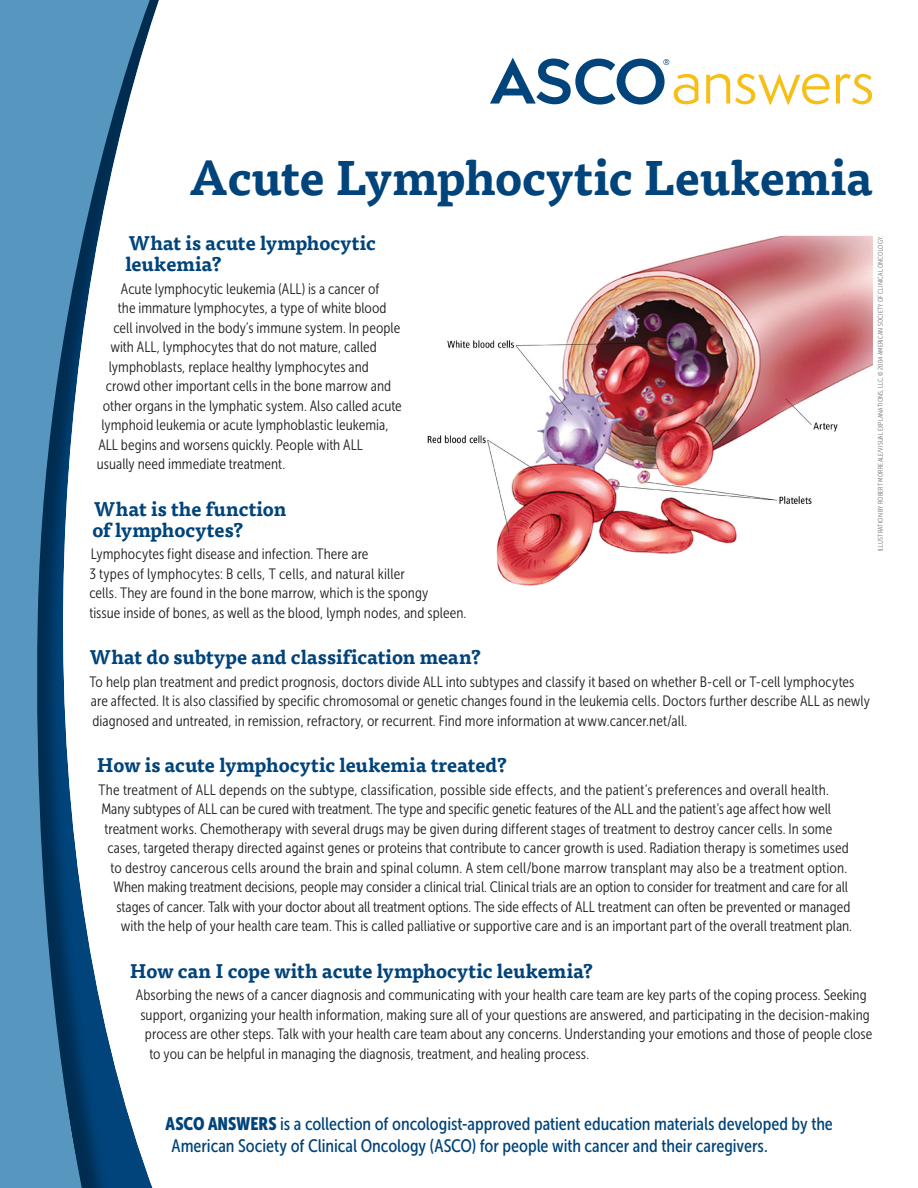
<style>
.page{position:relative;width:918px;height:1188px;background:#fff}
.page>*{position:absolute;margin:0;border:0;box-sizing:border-box;transform-origin:0 0}
.t1{font:700 48px "Tisa Pro";letter-spacing:-.005em;color:#00447b}
.header_2{font:700 19.5px/21px "Tisa Pro";color:#00447b}
.t2{font:18px/22.5px "Museo Sans Cond 500";letter-spacing:-.005em;color:#00447b}
.t3{font:15px/19.5px "Museo Sans Cond 300";letter-spacing:.005em;color:#231f20}
.photo_credit{font:6.75px "Museo Sans Cond 300";letter-spacing:.025em;color:#6c6d70}
.s1{font-family:"Museo Sans Cond 900"}
</style>
<div class="page">
<svg style="left:0;top:0;width:155px;height:1188px"></svg>
<svg style="left:490px;top:58px;width:208px;height:47px"></svg>
<svg style="left:706px;top:74px;width:124px;height:31px"></svg>
<svg style="left:836px;top:74px;width:36px;height:30px"></svg>
<img style="left:427px;top:236px;width:446px;height:350px">
<p class="t1" style="left:189px;top:139px;width:686px">Acute Lymphocytic Leukemia</p>
<p class="header_2" style="left:125px;top:232px;width:252px">What is acute lymphocytic leukemia?</p>
<p class="t3" style="left:121px;top:279px;width:260px">Acute lymphocytic leukemia (ALL) is a cancer of</p>
<p class="t3" style="left:118px;top:298px;width:270px">the immature lymphocytes, a type of white blood</p>
<p class="t3" style="left:113px;top:318px;width:288px">cell involved in the body’s immune system. In people</p>
<p class="t3" style="left:110px;top:337px;width:268px">with ALL, lymphocytes that do not mature, called</p>
<p class="t3" style="left:109px;top:357px;width:262px">lymphoblasts, replace healthy lymphocytes and</p>
<p class="t3" style="left:106px;top:376px;width:287px">crowd other important cells in the bone marrow and</p>
<p class="t3" style="left:103px;top:396px;width:300px">other organs in the lymphatic system. Also called acute</p>
<p class="t3" style="left:101px;top:415px;width:289px">lymphoid leukemia or acute lymphoblastic leukemia,</p>
<p class="t3" style="left:98px;top:435px;width:266px">ALL begins and worsens quickly. People with ALL</p>
<p class="t3" style="left:97px;top:454px;width:190px">usually need immediate treatment.</p>
<p class="header_2" style="left:92px;top:497px;width:196px">What is the function of lymphocytes?</p>
<p class="t3" style="left:89px;top:544px;width:379px">Lymphocytes fight disease and infection. There are<br>3 types of lymphocytes: B cells, T cells, and natural killer<br>cells. They are found in the bone marrow, which is the spongy<br>tissue inside of bones, as well as the blood, lymph nodes, and spleen.</p>
<p class="header_2" style="left:89px;top:646px;width:393px">What do subtype and classification mean?</p>
<p class="t3" style="left:89px;top:672px;width:782px">To help plan treatment and predict prognosis, doctors divide ALL into subtypes and classify it based on whether B-cell or T-cell lymphocytes are affected. It is also classified by specific chromosomal or genetic changes found in the leukemia cells. Doctors further describe ALL as newly diagnosed and untreated, in remission, refractory, or recurrent. Find more information at www.cancer.net/all.</p>
<p class="header_2" style="left:97px;top:754px;width:412px">How is acute lymphocytic leukemia treated?</p>
<p class="t3" style="left:98px;top:780px;width:732px">The treatment of ALL depends on the subtype, classification, possible side effects, and the patient’s preferences and overall health.</p>
<p class="t3" style="left:101px;top:799px;width:731px">Many subtypes of ALL can be cured with treatment. The type and specific genetic features of the ALL and the patient’s age affect how well</p>
<p class="t3" style="left:104px;top:819px;width:729px">treatment works. Chemotherapy with several drugs may be given during different stages of treatment to destroy cancer cells. In some</p>
<p class="t3" style="left:107px;top:838px;width:743px">cases, targeted therapy directed against genes or proteins that contribute to cancer growth is used. Radiation therapy is sometimes used</p>
<p class="t3" style="left:110px;top:858px;width:738px">to destroy cancerous cells around the brain and spinal column. A stem cell/bone marrow transplant may also be a treatment option.</p>
<p class="t3" style="left:113px;top:877px;width:736px">When making treatment decisions, people may consider a clinical trial. Clinical trials are an option to consider for treatment and care for all</p>
<p class="t3" style="left:116px;top:897px;width:736px">stages of cancer. Talk with your doctor about all treatment options. The side effects of ALL treatment can often be prevented or managed</p>
<p class="t3" style="left:121px;top:916px;width:733px">with the help of your health care team. This is called palliative or supportive care and is an important part of the overall treatment plan.</p>
<p class="header_2" style="left:130px;top:959px;width:465px">How can I cope with acute lymphocytic leukemia?</p>
<p class="t3" style="left:136px;top:985px;width:732px">Absorbing the news of a cancer diagnosis and communicating with your health care team are key parts of the coping process. Seeking</p>
<p class="t3" style="left:140px;top:1005px;width:731px">support, organizing your health information, making sure all of your questions are answered, and participating in the decision-making</p>
<p class="t3" style="left:145px;top:1024px;width:729px">process are other steps. Talk with your health care team about any concerns. Understanding your emotions and those of people close</p>
<p class="t3" style="left:149px;top:1044px;width:441px">to you can be helpful in managing the diagnosis, treatment, and healing process.</p>
<p class="photo_credit" style="left:877px;top:551px;width:317px;rotate:-90deg">ILLUSTRATION BY ROBERT MORREALE/VISUAL EXPLANATIONS, LLC. © 2004 AMERICAN SOCIETY OF CLINICAL ONCOLOGY.</p>
<p class="t2" style="left:172px;top:1112px;width:663px;text-indent:-6px"><span class="s1">ASCO ANSWERS</span> is a collection of oncologist-approved patient education materials developed by the<br>American Society of Clinical Oncology (ASCO) for people with cancer and their caregivers.</p>
</div>
